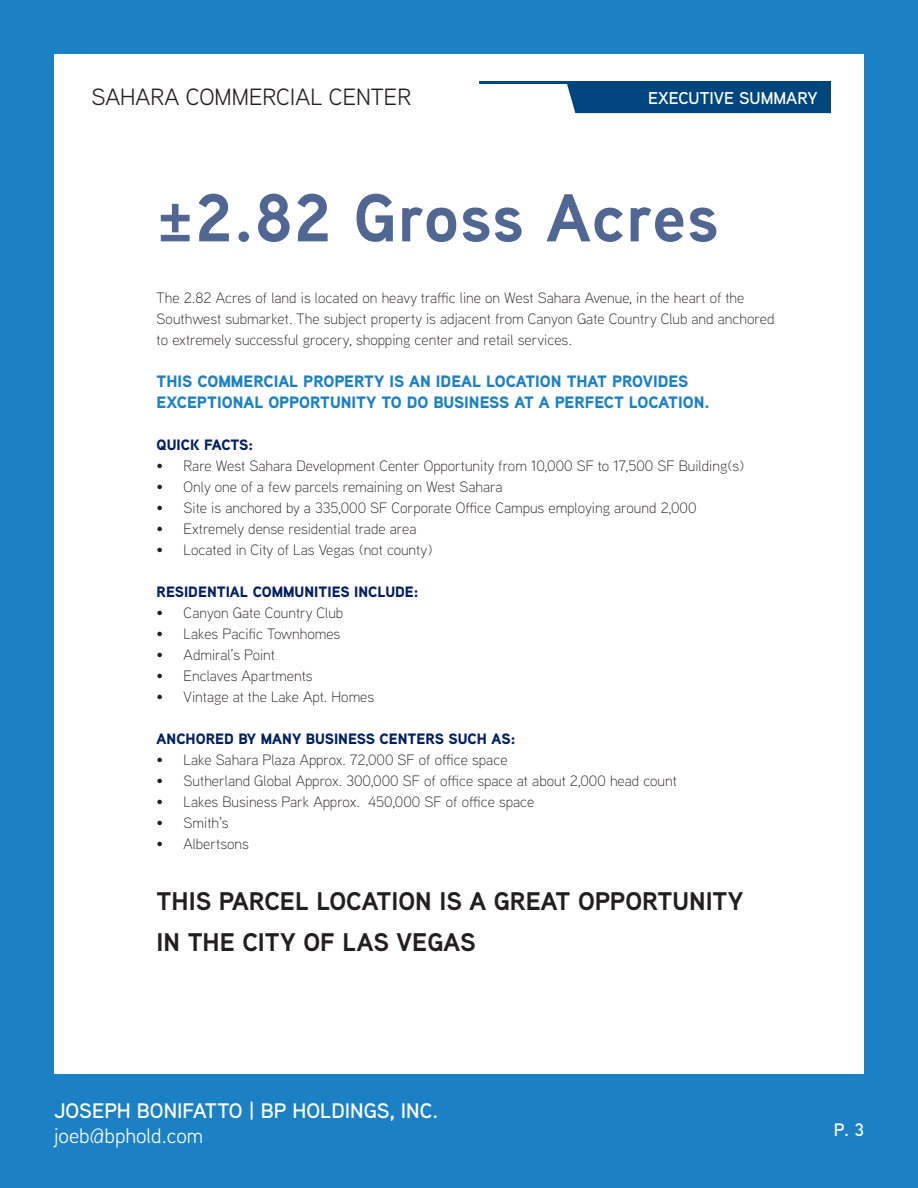
<style>
.page{position:relative;width:918px;height:1188px;background:#1b81c4}
.page>*{position:absolute;margin:0;border:0;box-sizing:border-box;transform-origin:0 0}
.t1{font:700 67.5px "Aaux Next";letter-spacing:.02em;color:#506693}
.t2{font:700 25.5px/40.5px "Aaux Next";color:#231f20}
.t3{font:23.55px "Aaux Next";color:#231f20}
.t4{font:600 21px "Aaux Next";color:#fff}
.t5{font:21px "Aaux Next";color:#fff}
.t6{font:600 18px "Aaux Next";color:#fff}
.t7{font:600 17.1px "Aaux Next";color:#fff}
.t8{font:900 16.5px/21px "Aaux Next";color:#1b81c4}
.t9{font:300 15px/21px "Aaux Next";color:#231f20}
.t10{font:900 15px "Aaux Next";color:#001f61}
</style>
<div class="page">
<div style="left:54px;top:54px;width:810px;height:1020px;background:#fff"></div>
<div style="left:567px;top:84px;width:264px;height:29px;background:#00467e"></div>
<hr style="left:479px;top:81px;width:352px;height:3px;background:#00467e">
<h3 class="t3" style="left:92px;top:81px;width:322px">SAHARA COMMERCIAL CENTER</h3>
<p class="t7" style="left:648px;top:86px;width:171px">EXECUTIVE SUMMARY</p>
<p class="t1" style="left:157px;top:170px;width:563px">±2.82 Gross Acres</p>
<p class="t9" style="left:157px;top:287px;width:619px">The 2.82 Acres of land is located on heavy traffic line on West Sahara Avenue, in the heart of the<br>Southwest submarket. The subject property is adjacent from Canyon Gate Country Club and anchored to extremely successful grocery, shopping center and retail services.</p>
<p class="t8" style="left:157px;top:370px;width:554px">THIS COMMERCIAL PROPERTY IS AN IDEAL LOCATION THAT PROVIDES<br>EXCEPTIONAL OPPORTUNITY TO DO BUSINESS AT A PERFECT LOCATION.</p>
<p class="t10" style="left:157px;top:434px;width:98px">QUICK FACTS:</p>
<p class="t9" style="left:157px;top:455px;width:589px">• Rare West Sahara Development Center Opportunity from 10,000 SF to 17,500 SF Building(s)</p>
<p class="t9" style="left:157px;top:476px;width:347px">• Only one of a few parcels remaining on West Sahara</p>
<p class="t9" style="left:157px;top:497px;width:541px">• Site is anchored by a 335,000 SF Corporate Office Campus employing around 2,000</p>
<p class="t9" style="left:157px;top:518px;width:261px">• Extremely dense residential trade area</p>
<p class="t9" style="left:157px;top:539px;width:277px">• Located in City of Las Vegas (not county)</p>
<p class="t10" style="left:157px;top:581px;width:263px">RESIDENTIAL COMMUNITIES INCLUDE:</p>
<p class="t9" style="left:157px;top:602px;width:188px">• Canyon Gate Country Club</p>
<p class="t9" style="left:157px;top:623px;width:185px">• Lakes Pacific Townhomes</p>
<p class="t9" style="left:157px;top:644px;width:120px">• Admiral’s Point</p>
<p class="t9" style="left:157px;top:665px;width:157px">• Enclaves Apartments</p>
<p class="t9" style="left:157px;top:686px;width:219px">• Vintage at the Lake Apt. Homes</p>
<p class="t10" style="left:157px;top:728px;width:360px">ANCHORED BY MANY BUSINESS CENTERS SUCH AS:</p>
<p class="t9" style="left:157px;top:749px;width:352px">• Lake Sahara Plaza Approx. 72,000 SF of office space</p>
<p class="t9" style="left:157px;top:770px;width:522px">• Sutherland Global Approx. 300,000 SF of office space at about 2,000 head count</p>
<p class="t9" style="left:157px;top:791px;width:379px">• Lakes Business Park Approx. 450,000 SF of office space</p>
<p class="t9" style="left:157px;top:812px;width:74px">• Smith’s</p>
<p class="t9" style="left:157px;top:833px;width:94px">• Albertsons</p>
<p class="t2" style="left:157px;top:881px;width:588px">THIS PARCEL LOCATION IS A GREAT OPPORTUNITY<br>IN THE CITY OF LAS VEGAS</p>
<h3 class="t4" style="left:54px;top:1096px;width:386px">JOSEPH BONIFATTO | BP HOLDINGS, INC.</h3>
<h3 class="t5" style="left:54px;top:1121px;width:151px">joeb@bphold.com</h3>
<p class="t6" style="left:834px;top:1117px;width:32px">P. 3</p>
</div>
